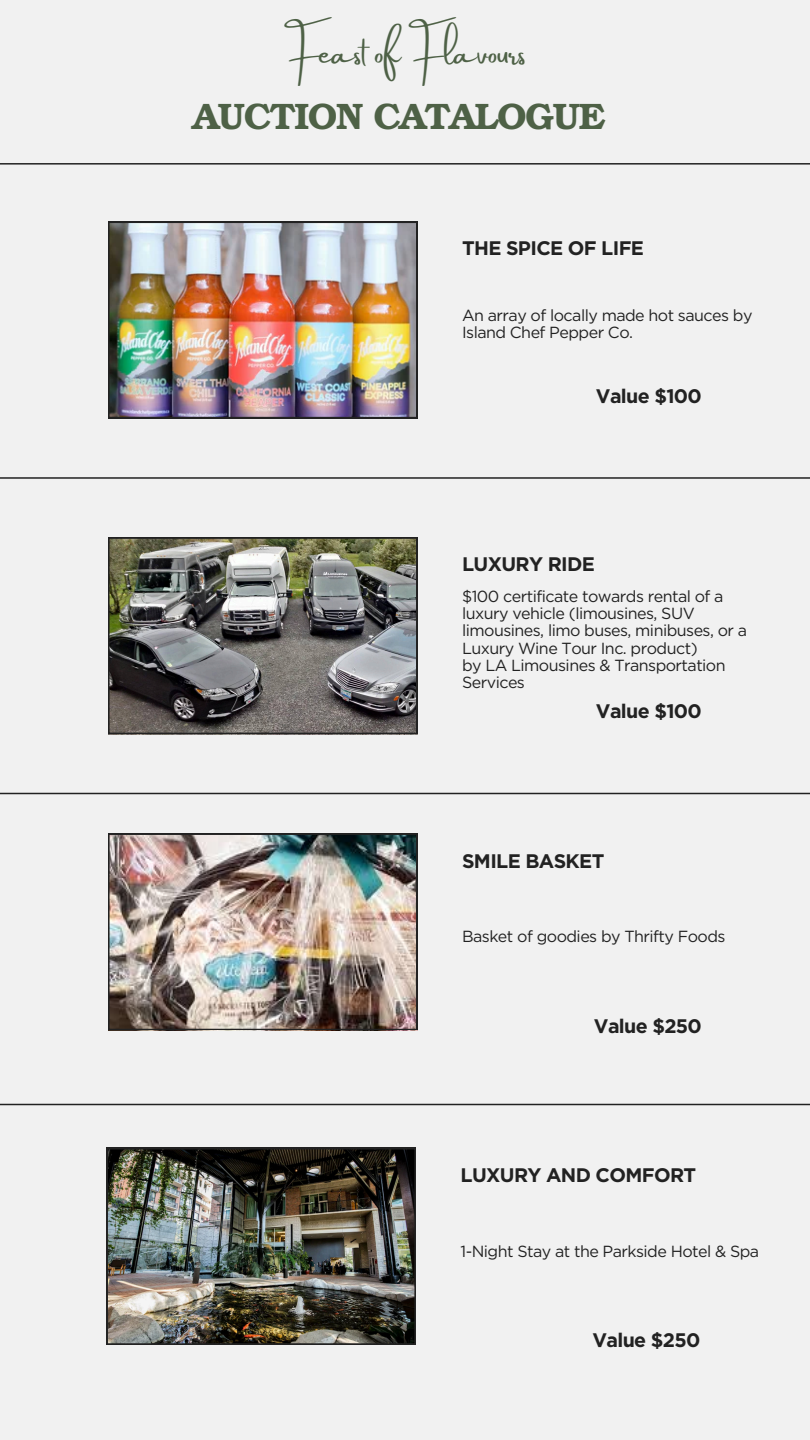
<style>
.page{position:relative;width:810px;height:1440px;background:#f1f1f1}
.page>*{position:absolute;margin:0;border:0;box-sizing:border-box;transform-origin:0 0}
.t1{font:700 36.8px "Te X Gyre Bonum";letter-spacing:-.035em;color:#4e6146}
.t2{font:32.3px "Amsterdam Two";color:#4e6146}
.t3{font:700 19.6px "Gotham";letter-spacing:-.035em;color:#222}
.t4{font:16.1px/17.2px "Gotham";letter-spacing:-.035em;color:#222}
</style>
<div class="page">
<img style="left:108px;top:222px;width:310px;height:196px">
<hr style="left:0;top:477px;width:810px;height:2px;background:#222">
<hr style="left:0;top:163px;width:810px;height:2px;background:#222">
<hr style="left:0;top:1104px;width:810px;height:1px;background:#222">
<hr style="left:0;top:793px;width:810px;height:1px;background:#222">
<img style="left:108px;top:537px;width:310px;height:197px">
<img style="left:108px;top:833px;width:310px;height:197px">
<img style="left:106px;top:1148px;width:310px;height:196px">
<h3 class="t2" style="left:284px;top:35px;width:243px">Feast of Flavours</h3>
<p class="t1" style="left:192px;top:87px;width:414px">AUCTION CATALOGUE</p>
<p class="t3" style="left:462px;top:236px;width:183px">THE SPICE OF LIFE</p>
<h3 class="t4" style="left:462px;top:306px;width:292px">An array of locally made hot sauces by</h3>
<p class="t4" style="left:462px;top:323px;width:173px">Island Chef Pepper Co.</p>
<h4 class="t3" style="left:596px;top:384px;width:107px">Value $100</h4>
<h3 class="t3" style="left:462px;top:552px;width:134px">LUXURY RIDE</h3>
<p class="t4" style="left:462px;top:587px;width:287px">$100 certificate towards rental of a luxury vehicle (limousines, SUV limousines, limo buses, minibuses, or a Luxury Wine Tour Inc. product)</p>
<p class="t4" style="left:462px;top:656px;width:265px">by LA Limousines &amp; Transportation<br>Services</p>
<p class="t3" style="left:596px;top:699px;width:107px">Value $100</p>
<p class="t3" style="left:462px;top:849px;width:144px">SMILE BASKET</p>
<h4 class="t4" style="left:462px;top:928px;width:265px">Basket of goodies by Thrifty Foods</h4>
<p class="t3" style="left:594px;top:1014px;width:109px">Value $250</p>
<p class="t3" style="left:461px;top:1163px;width:237px">LUXURY AND COMFORT</p>
<h4 class="t4" style="left:461px;top:1242px;width:300px">1-Night Stay at the Parkside Hotel &amp; Spa</h4>
<p class="t3" style="left:592px;top:1328px;width:109px">Value $250</p>
</div>
